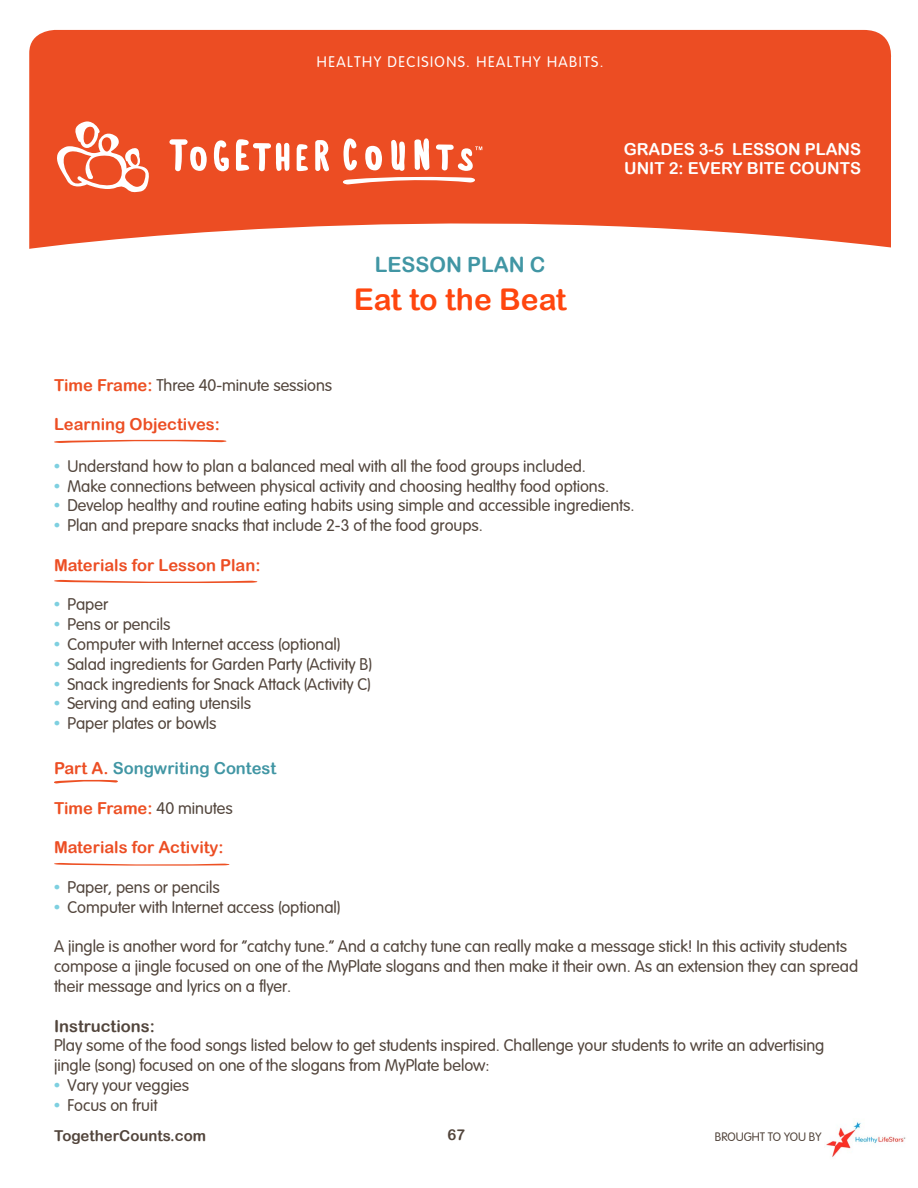
<style>
.page{position:relative;width:918px;height:1188px;background:#fff}
.page>*{position:absolute;margin:0;border:0;box-sizing:border-box;transform-origin:0 0}
.t1{font:30px "Arial Rounded MT Bold";color:#ff460f}
.t2{font:21px "Arial Rounded MT Bold";color:#4196a4}
.Body{font:16.5px/19.8px "Arial Rounded";color:#52453c}
.t3{font:16.5px "Arial Rounded MT Bold";color:#ec4e24}
.t4{font:16.5px "Arial Rounded MT Bold";color:#fff}
.Subhead_orange{font:16.5px "Arial Rounded MT Bold";color:#4196a4}
.Body-2{font:16.5px "Arial Rounded MT Bold";color:#ed5023}
.Body-3{font:16.5px "Arial Rounded MT Bold";color:#52453c}
.t5{font:15px "Arial Rounded";letter-spacing:.1em;color:#fff}
.t6{font:15px "Arial Rounded MT Bold";color:#52453c}
.t7{font:12px "Arial Rounded";color:#52453c}
.s1{font-family:"Arial Rounded MT Bold";color:#ed5023}
.s2{font-family:"Arial Rounded MT Bold";color:#7ed0e0}
.s3{color:#ec4e24}
.s4{font-family:"Arial Rounded";color:#52453c}
</style>
<div class="page">
<svg style="left:29px;top:30px;width:863px;height:219px;background:#ed5d36"></svg>
<svg style="left:55px;top:121px;width:95px;height:72px"></svg>
<svg style="left:214px;top:140px;width:15px;height:31px"></svg>
<svg style="left:315px;top:140px;width:14px;height:31px"></svg>
<svg style="left:169px;top:139px;width:38px;height:32px"></svg>
<svg style="left:236px;top:139px;width:54px;height:32px"></svg>
<svg style="left:297px;top:144px;width:11px;height:27px"></svg>
<svg style="left:342px;top:138px;width:140px;height:47px"></svg>
<svg style="left:54px;top:439px;width:173px;height:4px"></svg>
<svg style="left:54px;top:580px;width:204px;height:3px"></svg>
<svg style="left:54px;top:779px;width:64px;height:5px"></svg>
<svg style="left:54px;top:863px;width:176px;height:3px"></svg>
<img style="left:826px;top:1122px;width:80px;height:36px">
<p class="t5" style="left:317px;top:51px;width:288px">HEALTHY DECISIONS. HEALTHY HABITS.</p>
<p class="t4" style="left:624px;top:139px;width:239px">GRADES 3-5 LESSON PLANS</p>
<p class="t4" style="left:624px;top:159px;width:238px">UNIT 2: EVERY BITE COUNTS</p>
<p class="t2" style="left:375px;top:252px;width:172px">LESSON PLAN C</p>
<p class="t1" style="left:354px;top:281px;width:214px">Eat to the Beat</p>
<p class="Body" style="left:54px;top:374px;width:280px"><span class="s1">Time Frame:</span> Three 40-minute sessions</p>
<p class="t3" style="left:54px;top:415px;width:168px">Learning Objectives:</p>
<p class="Body" style="left:54px;top:455px;width:533px"><span class="s2">•</span> Understand how to plan a balanced meal with all the food groups included.</p>
<p class="Body" style="left:54px;top:475px;width:557px"><span class="s2">•</span> Make connections between physical activity and choosing healthy food options.</p>
<p class="Body" style="left:54px;top:494px;width:582px"><span class="s2">•</span> Develop healthy and routine eating habits using simple and accessible ingredients.</p>
<p class="Body" style="left:54px;top:514px;width:430px"><span class="s2">•</span> Plan and prepare snacks that include 2-3 of the food groups.</p>
<p class="t3" style="left:54px;top:555px;width:208px">Materials for Lesson Plan:</p>
<p class="Body" style="left:54px;top:593px;width:56px"><span class="s2">•</span> Paper</p>
<p class="Body" style="left:54px;top:613px;width:118px"><span class="s2">•</span> Pens or pencils</p>
<p class="Body" style="left:54px;top:633px;width:288px"><span class="s2">•</span> Computer with Internet access (optional)</p>
<p class="Body" style="left:54px;top:653px;width:319px"><span class="s2">•</span> Salad ingredients for Garden Party (Activity B)</p>
<p class="Body" style="left:54px;top:673px;width:318px"><span class="s2">•</span> Snack ingredients for Snack Attack (Activity C)</p>
<p class="Body" style="left:54px;top:692px;width:198px"><span class="s2">•</span> Serving and eating utensils</p>
<p class="Body" style="left:54px;top:712px;width:164px"><span class="s2">•</span> Paper plates or bowls</p>
<p class="Subhead_orange" style="left:54px;top:759px;width:224px"><span class="s3">Part A.</span> Songwriting Contest</p>
<p class="Body-2" style="left:54px;top:798px;width:180px">Time Frame: <span class="s4">40 minutes</span></p>
<p class="t3" style="left:54px;top:838px;width:171px">Materials for Activity:</p>
<p class="Body" style="left:54px;top:876px;width:167px"><span class="s2">•</span> Paper, pens or pencils</p>
<p class="Body" style="left:54px;top:896px;width:288px"><span class="s2">•</span> Computer with Internet access (optional)</p>
<p class="Body" style="left:54px;top:935px;width:806px">A jingle is another word for “catchy tune.” And a catchy tune can really make a message stick! In this activity students compose a jingle focused on one of the MyPlate slogans and then make it their own. As an extension they can spread their message and lyrics on a flyer.</p>
<p class="Body-3" style="left:54px;top:1016px;width:102px">Instructions:</p>
<p class="Body" style="left:54px;top:1034px;width:772px">Play some of the food songs listed below to get students inspired. Challenge your students to write an advertising jingle (song) focused on one of the slogans from MyPlate below:</p>
<p class="Body" style="left:54px;top:1074px;width:137px"><span class="s2">•</span> Vary your veggies</p>
<p class="Body" style="left:54px;top:1094px;width:105px"><span class="s2">•</span> Focus on fruit</p>
<p class="t6" style="left:447px;top:1126px;width:19px">67</p>
<p class="t6" style="left:54px;top:1127px;width:154px">TogetherCounts.com</p>
<p class="t7" style="left:715px;top:1128px;width:108px">BROUGHT TO YOU BY</p>
</div>
